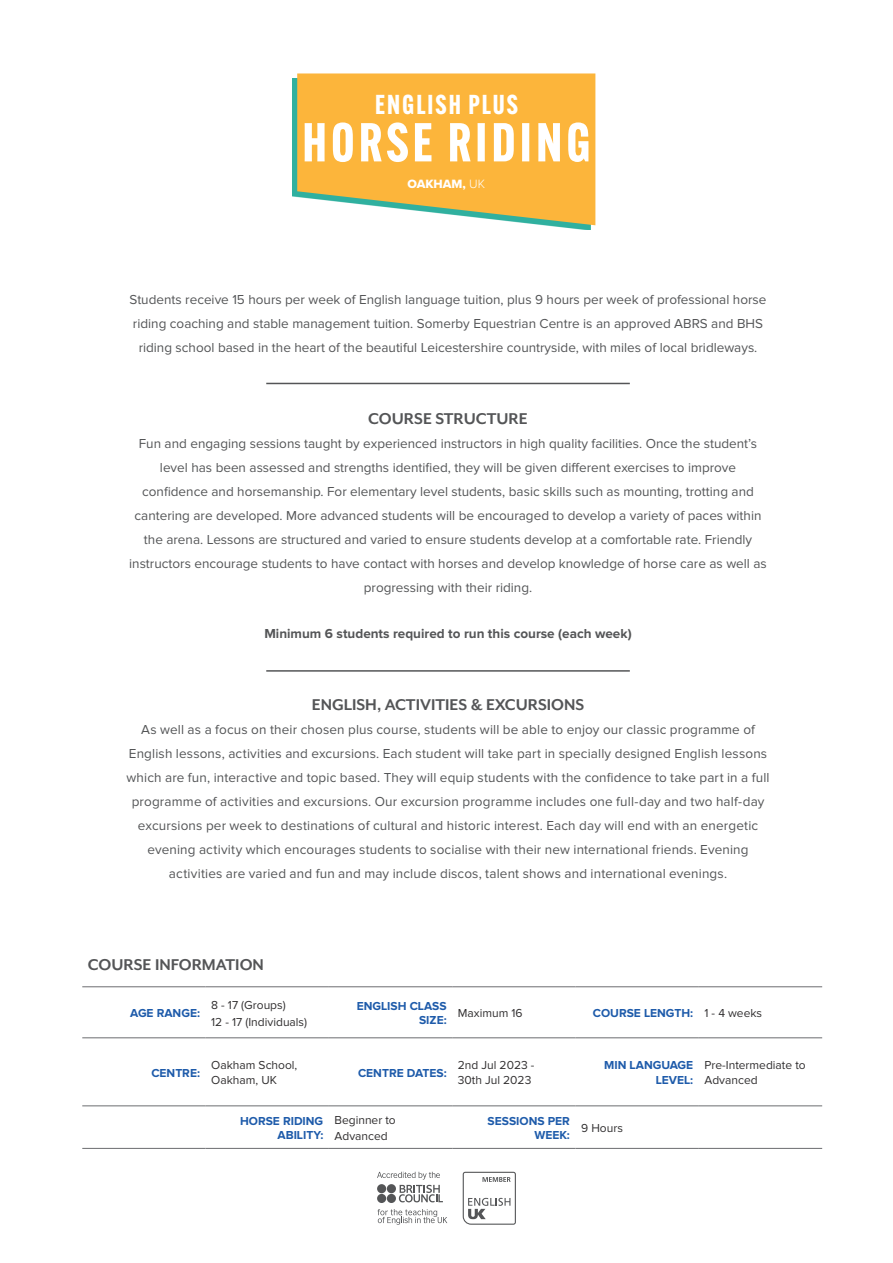
<style>
.page{position:relative;width:893px;height:1263px;background:#fff}
.page>*{position:absolute;margin:0;border:0;box-sizing:border-box;transform-origin:0 0}
.t1{font:700 53.55px "Alternate Gothic Cond ATF";letter-spacing:.075em;color:#fff}
.t2{font:700 26.85px "Alternate Gothic Cond ATF";letter-spacing:.075em;color:#fff}
.t3{font:700 18px "Mr Eaves XL Mod OT";color:#545557}
.t4{font:13.5px/24px "Proxima Nova";color:#545557;text-align:center}
.t5{font:700 13.5px "Proxima Nova";color:#545557}
.t6{font:12.45px "Proxima Nova Extrabld";color:#fff}
.Sub_Heads_Blue{font:12px/14.4px "Proxima Nova";color:#312f30}
.Sub_Heads_Blue-2{font:700 12px/14.4px "Proxima Nova";color:#1e5baa;text-align:right}
.s1{font-family:"Proxima Nova";font-weight:300}
</style>
<div class="page">
<hr style="left:892px;top:0;width:1px;height:1263px;background:#1e5baa">
<hr style="left:266px;top:670px;width:364px;height:2px;background:#545557">
<hr style="left:266px;top:383px;width:364px;height:1px;background:#545557">
<svg style="left:463px;top:1172px;width:53px;height:53px"></svg>
<svg style="left:377px;top:1172px;width:63px;height:7px"></svg>
<svg style="left:377px;top:1209px;width:70px;height:16px"></svg>
<svg style="left:399px;top:1185px;width:44px;height:17px"></svg>
<div style="left:377px;top:1184px;width:9px;height:9px;background:#545557;border-radius:50%"></div>
<div style="left:387px;top:1184px;width:9px;height:9px;background:#545557;border-radius:50%"></div>
<div style="left:377px;top:1194px;width:9px;height:9px;background:#545557;border-radius:50%"></div>
<div style="left:387px;top:1194px;width:9px;height:9px;background:#545557;border-radius:50%"></div>
<hr style="left:82px;top:986px;width:124px;height:1px;background:#6c6d70">
<hr style="left:206px;top:986px;width:123px;height:1px;background:#6c6d70">
<hr style="left:329px;top:986px;width:123px;height:1px;background:#6c6d70">
<hr style="left:452px;top:986px;width:124px;height:1px;background:#6c6d70">
<hr style="left:576px;top:986px;width:123px;height:1px;background:#6c6d70">
<hr style="left:699px;top:986px;width:123px;height:1px;background:#6c6d70">
<hr style="left:82px;top:1037px;width:124px;height:1px;background:#6c6d70">
<hr style="left:206px;top:1037px;width:123px;height:1px;background:#6c6d70">
<hr style="left:329px;top:1037px;width:123px;height:1px;background:#6c6d70">
<hr style="left:452px;top:1037px;width:124px;height:1px;background:#6c6d70">
<hr style="left:576px;top:1037px;width:123px;height:1px;background:#6c6d70">
<hr style="left:699px;top:1037px;width:123px;height:1px;background:#6c6d70">
<hr style="left:82px;top:1105px;width:124px;height:1px;background:#6c6d70">
<hr style="left:206px;top:1105px;width:123px;height:1px;background:#6c6d70">
<hr style="left:329px;top:1105px;width:123px;height:1px;background:#6c6d70">
<hr style="left:452px;top:1105px;width:124px;height:1px;background:#6c6d70">
<hr style="left:576px;top:1105px;width:123px;height:1px;background:#6c6d70">
<hr style="left:699px;top:1105px;width:123px;height:1px;background:#6c6d70">
<hr style="left:82px;top:1148px;width:124px;height:1px;background:#6c6d70">
<hr style="left:206px;top:1148px;width:123px;height:1px;background:#6c6d70">
<hr style="left:329px;top:1148px;width:123px;height:1px;background:#6c6d70">
<hr style="left:452px;top:1148px;width:124px;height:1px;background:#6c6d70">
<hr style="left:576px;top:1148px;width:123px;height:1px;background:#6c6d70">
<hr style="left:699px;top:1148px;width:123px;height:1px;background:#6c6d70">
<svg style="left:292px;top:78px;width:298px;height:152px"></svg>
<svg style="left:297px;top:73px;width:298px;height:152px;fill:#fcb53b"></svg>
<p class="t2" style="left:375px;top:88px;width:144px">ENGLISH PLUS</p>
<p class="t1" style="left:302px;top:109px;width:290px">HORSE RIDING</p>
<p class="t6" style="left:408px;top:175px;width:79px">OAKHAM, <span class="s1">UK</span></p>
<p class="t4" style="left:130px;top:288px;width:638px">Students receive 15 hours per week of English language tuition, plus 9 hours per week of professional horse riding coaching and stable management tuition. Somerby Equestrian Centre is an approved ABRS and BHS riding school based in the heart of the beautiful Leicestershire countryside, with miles of local bridleways.</p>
<p class="t3" style="left:368px;top:409px;width:161px">COURSE STRUCTURE</p>
<p class="t4" style="left:129px;top:432px;width:639px">Fun and engaging sessions taught by experienced instructors in high quality facilities. Once the student’s level has been assessed and strengths identified, they will be given different exercises to improve confidence and horsemanship. For elementary level students, basic skills such as mounting, trotting and cantering are developed. More advanced students will be encouraged to develop a variety of paces within the arena. Lessons are structured and varied to ensure students develop at a comfortable rate. Friendly instructors encourage students to have contact with horses and develop knowledge of horse care as well as progressing with their riding.</p>
<p class="t5" style="left:264px;top:627px;width:369px">Minimum 6 students required to run this course (each week)</p>
<p class="t3" style="left:312px;top:695px;width:274px">ENGLISH, ACTIVITIES &amp; EXCURSIONS</p>
<p class="t4" style="left:126px;top:717px;width:645px">As well as a focus on their chosen plus course, students will be able to enjoy our classic programme of English lessons, activities and excursions. Each student will take part in specially designed English lessons which are fun, interactive and topic based. They will equip students with the confidence to take part in a full programme of activities and excursions. Our excursion programme includes one full-day and two half-day excursions per week to destinations of cultural and historic interest. Each day will end with an energetic evening activity which encourages students to socialise with their new international friends. Evening activities are varied and fun and may include discos, talent shows and international evenings.</p>
<p class="t3" style="left:88px;top:955px;width:178px">COURSE INFORMATION</p>
<p class="Sub_Heads_Blue-2" style="left:130px;top:1006px;width:71px">AGE RANGE:</p>
<p class="Sub_Heads_Blue" style="left:211px;top:997px;width:76px">8 - 17 (Groups)</p>
<p class="Sub_Heads_Blue" style="left:211px;top:1014px;width:97px">12 - 17 (Individuals)</p>
<p class="Sub_Heads_Blue-2" style="left:357px;top:999px;width:91px">ENGLISH CLASS<br>SIZE:</p>
<p class="Sub_Heads_Blue" style="left:458px;top:1006px;width:66px">Maximum 16</p>
<p class="Sub_Heads_Blue-2" style="left:593px;top:1006px;width:102px">COURSE LENGTH:</p>
<p class="Sub_Heads_Blue" style="left:704px;top:1006px;width:59px">1 - 4 weeks</p>
<p class="Sub_Heads_Blue-2" style="left:151px;top:1066px;width:50px">CENTRE:</p>
<p class="Sub_Heads_Blue" style="left:211px;top:1058px;width:88px">Oakham School,</p>
<p class="Sub_Heads_Blue" style="left:211px;top:1073px;width:67px">Oakham, UK</p>
<p class="Sub_Heads_Blue-2" style="left:358px;top:1066px;width:90px">CENTRE DATES:</p>
<p class="Sub_Heads_Blue" style="left:458px;top:1058px;width:78px">2nd Jul 2023 -</p>
<p class="Sub_Heads_Blue" style="left:458px;top:1073px;width:75px">30th Jul 2023</p>
<p class="Sub_Heads_Blue-2" style="left:604px;top:1059px;width:91px">MIN LANGUAGE<br>LEVEL:</p>
<p class="Sub_Heads_Blue" style="left:704px;top:1058px;width:103px">Pre-Intermediate to<br>Advanced</p>
<p class="Sub_Heads_Blue-2" style="left:240px;top:1114px;width:85px">HORSE RIDING<br>ABILITY:</p>
<p class="Sub_Heads_Blue" style="left:335px;top:1113px;width:63px">Beginner to</p>
<p class="Sub_Heads_Blue" style="left:335px;top:1128px;width:55px">Advanced</p>
<p class="Sub_Heads_Blue-2" style="left:488px;top:1114px;width:84px">SESSIONS PER<br>WEEK:</p>
<p class="Sub_Heads_Blue" style="left:581px;top:1121px;width:43px">9 Hours</p>
</div>
